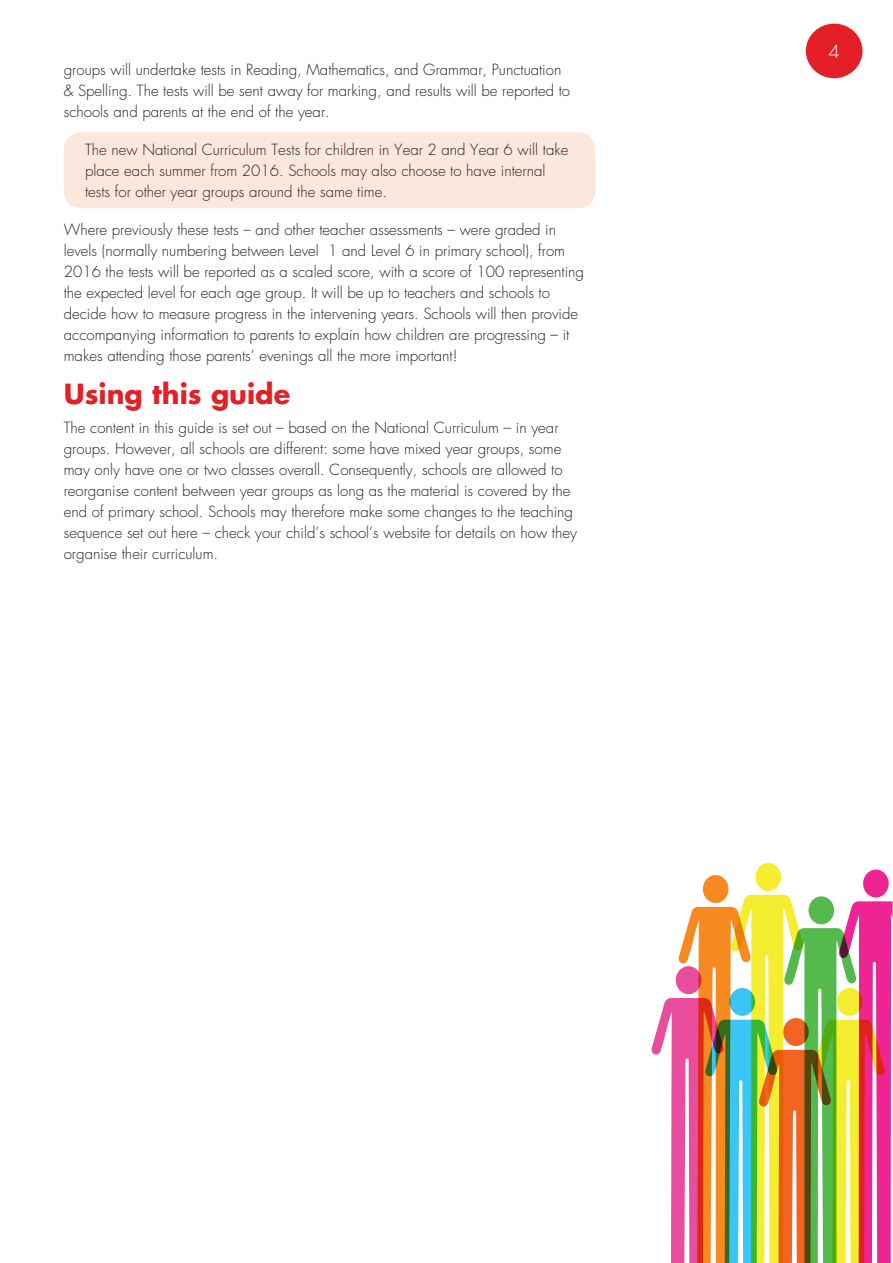
<style>
.page{position:relative;width:893px;height:1263px;background:#fff}
.page>*{position:absolute;margin:0;border:0;box-sizing:border-box;transform-origin:0 0}
.t1{font:700 27px "Futura";color:#e41f25}
.t2{font:300 18px "Futura";color:#fff}
.t3{font:300 15px/21px "Futura";color:#231f20}
</style>
<div class="page">
<div style="left:64px;top:132px;width:531px;height:76px;background:#fce7dc;border-radius:18px"></div>
<div style="left:806px;top:24px;width:56px;height:54px;background:#e41f25;border-radius:50%"></div>
<svg style="left:651px;top:863px;width:242px;height:400px"></svg>
<p class="t3" style="left:64px;top:60px;width:508px">groups will undertake tests in Reading, Mathematics, and Grammar, Punctuation &amp; Spelling. The tests will be sent away for marking, and results will be reported to schools and parents at the end of the year.</p>
<p class="t3" style="left:85px;top:140px;width:485px">The new National Curriculum Tests for children in Year 2 and Year 6 will take place each summer from 2016. Schools may also choose to have internal tests for other year groups around the same time.</p>
<p class="t3" style="left:64px;top:220px;width:522px">Where previously these tests – and other teacher assessments – were graded in levels (normally numbering between Level 1 and Level 6 in primary school), from 2016 the tests will be reported as a scaled score, with a score of 100 representing the expected level for each age group. It will be up to teachers and schools to decide how to measure progress in the intervening years. Schools will then provide accompanying information to parents to explain how children are progressing – it makes attending those parents’ evenings all the more important!</p>
<p class="t1" style="left:64px;top:375px;width:228px">Using this guide</p>
<p class="t3" style="left:64px;top:417px;width:515px">The content in this guide is set out – based on the National Curriculum – in year groups. However, all schools are different: some have mixed year groups, some may only have one or two classes overall. Consequently, schools are allowed to reorganise content between year groups as long as the material is covered by the end of primary school. Schools may therefore make some changes to the teaching sequence set out here – check your child’s school’s website for details on how they organise their curriculum.</p>
<p class="t2" style="left:829px;top:40px;width:13px">4</p>
</div>
